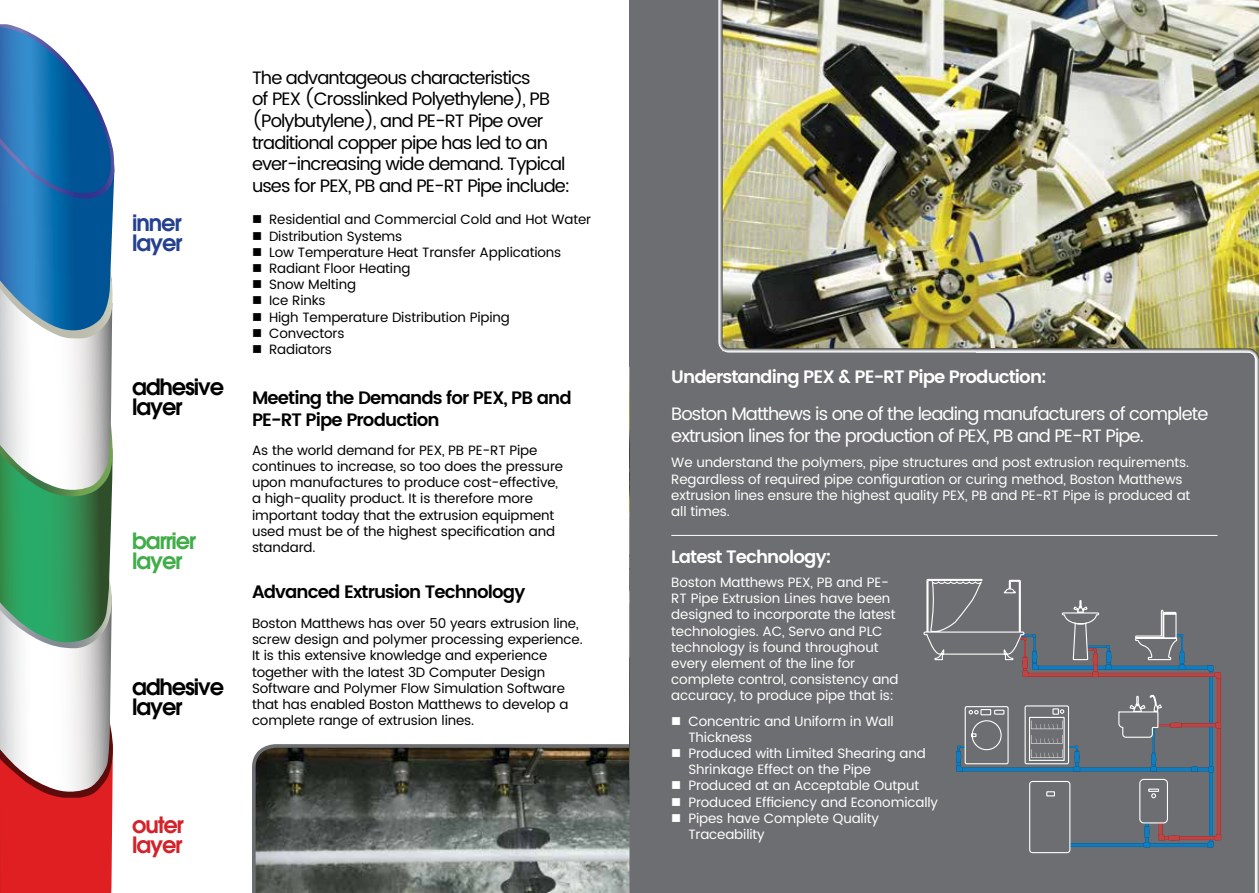
<style>
.page{position:relative;width:1259px;height:893px;background:#fff}
.page>*{position:absolute;margin:0;border:0;box-sizing:border-box;transform-origin:0 0}
.t1{font:600 22.5px/19.5px "Avant Garde LT";letter-spacing:-.05em;color:#000}
.t2{font:600 22.5px/19.5px "Avant Garde LT";letter-spacing:-.05em;color:#41ad49}
.t3{font:600 22.5px/19.5px "Avant Garde LT";letter-spacing:-.05em;color:#25408f}
.t4{font:600 22.5px/19.5px "Avant Garde LT";letter-spacing:-.05em;color:#d2232a}
.t5{font:18px/21.6px "Poppins";letter-spacing:-.05em;color:#000}
.t6{font:18px/21.6px "Poppins";letter-spacing:-.05em;color:#fff}
.t7{font:600 18px/21.6px "Poppins";letter-spacing:-.05em;color:#000}
.t8{font:600 18px "Poppins";letter-spacing:-.05em;color:#fff}
.t9{font:13.5px/16.2px "Poppins";letter-spacing:-.01em;color:#000}
.t10{font:13.5px/16.2px "Poppins";letter-spacing:-.01em;color:#fff}
</style>
<div class="page">
<svg style="left:252px;top:744px;width:377px;height:149px;background:#616460"></svg>
<svg style="left:0;top:24px;width:115px;height:869px"></svg>
<div style="left:629px;top:366px;width:87px;height:527px;background:#6d6e71"></div>
<div style="left:629px;top:0;width:93px;height:366px;background:#6d6e71"></div>
<div style="left:716px;top:0;width:543px;height:893px;background:#000;opacity:.75"></div>
<hr style="left:671px;top:535px;width:546px;height:1px;background:#fff">
<hr style="left:1036px;top:666px;width:173px;height:4px;background:#23668e">
<hr style="left:1037px;top:666px;width:170px;height:3px;background:#0e7dc2">
<hr style="left:959px;top:767px;width:252px;height:4px;background:#336483">
<hr style="left:961px;top:768px;width:248px;height:3px;background:#0e7dc2">
<hr style="left:1209px;top:668px;width:4px;height:176px;background:#0a70ae">
<hr style="left:1209px;top:669px;width:3px;height:173px;background:#0e7dc2">
<svg style="left:1147px;top:843px;width:60px;height:4px"></svg>
<hr style="left:1026px;top:673px;width:192px;height:4px;background:#a53a3b">
<hr style="left:1027px;top:673px;width:189px;height:3px;background:#c14444">
<svg style="left:1177px;top:723px;width:41px;height:4px"></svg>
<hr style="left:1217px;top:678px;width:3px;height:158px;background:#c14444">
<svg style="left:1161px;top:836px;width:55px;height:4px"></svg>
<svg style="left:1207px;top:834px;width:14px;height:13px"></svg>
<svg style="left:1191px;top:766px;width:6px;height:6px"></svg>
<svg style="left:1208px;top:766px;width:5px;height:7px"></svg>
<svg style="left:1207px;top:665px;width:14px;height:14px"></svg>
<svg style="left:1215px;top:722px;width:6px;height:6px"></svg>
<svg style="left:923px;top:561px;width:262px;height:293px;background:#707378"></svg>
<svg style="left:672px;top:717px;width:8px;height:8px"></svg>
<svg style="left:672px;top:749px;width:8px;height:8px"></svg>
<svg style="left:672px;top:781px;width:8px;height:8px"></svg>
<svg style="left:672px;top:798px;width:8px;height:8px"></svg>
<svg style="left:672px;top:814px;width:8px;height:8px"></svg>
<h1 class="t3" style="left:132px;top:213px;width:52px">inner layer</h1>
<h1 class="t1" style="left:132px;top:377px;width:94px">adhesive layer</h1>
<h1 class="t2" style="left:132px;top:531px;width:66px">barrier layer</h1>
<h1 class="t1" style="left:132px;top:677px;width:94px">adhesive layer</h1>
<h2 class="t5" style="left:252px;top:67px;width:320px">The advantageous characteristics<br>of PEX (Crosslinked Polyethylene), PB (Polybutylene), and PE-RT Pipe over traditional copper pipe has led to an ever-increasing wide demand. Typical uses for PEX, PB and PE-RT Pipe include:</h2>
<p class="t9" style="left:269px;top:212px;width:324px">Residential and Commercial Cold and Hot Water<br>Distribution Systems<br>Low Temperature Heat Transfer Applications<br>Radiant Floor Heating<br>Snow Melting<br>Ice Rinks<br>High Temperature Distribution Piping<br>Convectors<br>Radiators</p>
<h2 class="t7" style="left:252px;top:388px;width:321px">Meeting the Demands for PEX, PB and<br>PE-RT Pipe Production</h2>
<p class="t9" style="left:252px;top:442px;width:312px">As the world demand for PEX, PB PE-RT Pipe continues to increase, so too does the pressure upon manufactures to produce cost-effective, a high-quality product. It is therefore more important today that the extrusion equipment used must be of the highest specification and standard.</p>
<h2 class="t7" style="left:252px;top:582px;width:275px">Advanced Extrusion Technology</h2>
<p class="t9" style="left:252px;top:616px;width:332px">Boston Matthews has over 50 years extrusion line, screw design and polymer processing experience.<br>It is this extensive knowledge and experience together with the latest 3D Computer Design Software and Polymer Flow Simulation Software that has enabled Boston Matthews to develop a complete range of extrusion lines.</p>
<h1 class="t4" style="left:132px;top:815px;width:53px">outer layer</h1>
<h2 class="t8" style="left:671px;top:363px;width:377px">Understanding PEX &amp; PE-RT Pipe Production:</h2>
<h2 class="t6" style="left:671px;top:404px;width:538px">Boston Matthews is one of the leading manufacturers of complete extrusion lines for the production of PEX, PB and PE-RT Pipe.</h2>
<p class="t10" style="left:671px;top:455px;width:520px">We understand the polymers, pipe structures and post extrusion requirements.<br>Regardless of required pipe configuration or curing method, Boston Matthews extrusion lines ensure the highest quality PEX, PB and PE-RT Pipe is produced at all times.</p>
<h2 class="t8" style="left:671px;top:543px;width:162px">Latest Technology:</h2>
<p class="t10" style="left:671px;top:575px;width:229px">Boston Matthews PEX, PB and PE-<br>RT Pipe Extrusion Lines have been designed to incorporate the latest technologies. AC, Servo and PLC technology is found throughout every element of the line for complete control, consistency and accuracy, to produce pipe that is:</p>
<p class="t10" style="left:688px;top:713px;width:251px">Concentric and Uniform in Wall<br>Thickness<br>Produced with Limited Shearing and<br>Shrinkage Effect on the Pipe<br>Produced at an Acceptable Output<br>Produced Efficiency and Economically<br>Pipes have Complete Quality<br>Traceability</p>
</div>
